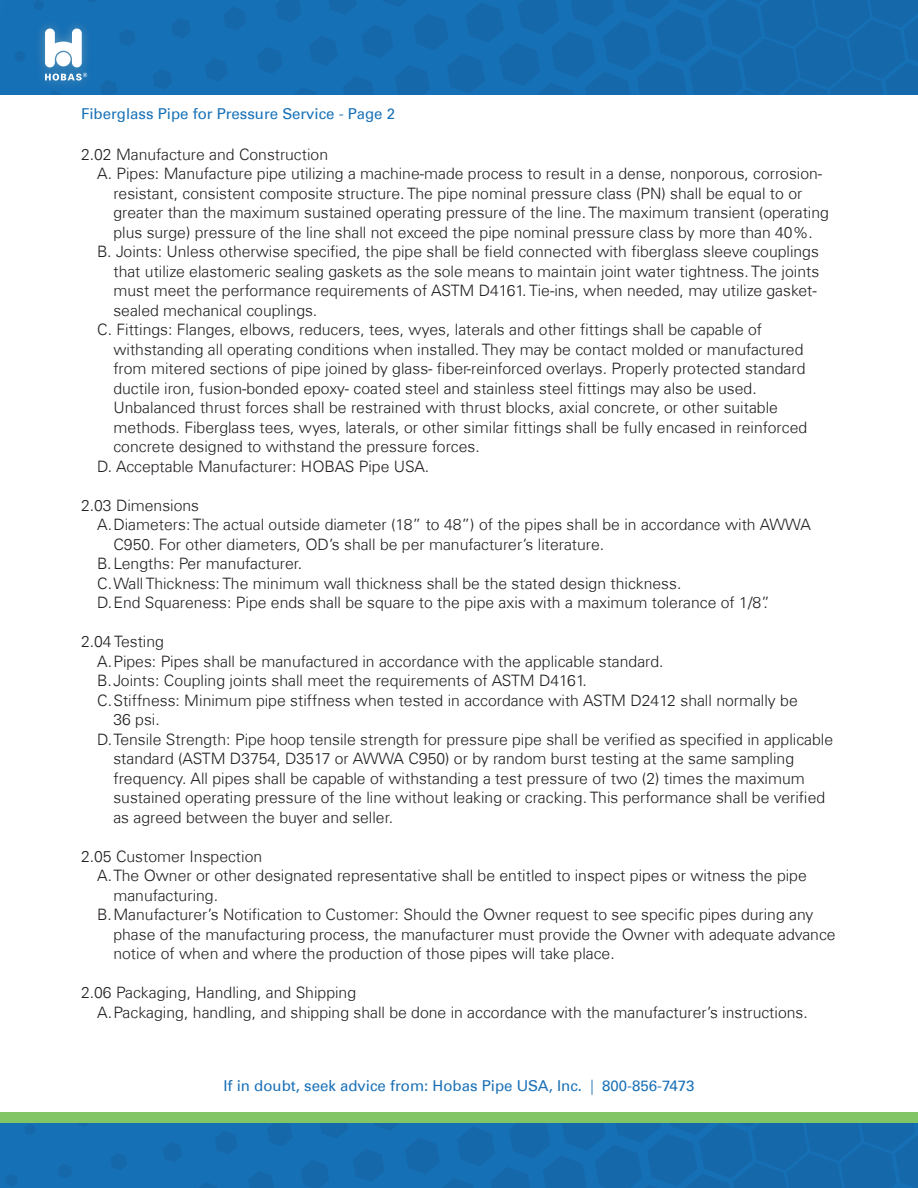
<style>
.page{position:relative;width:918px;height:1188px;background:#fff}
.page>*{position:absolute;margin:0;border:0;box-sizing:border-box;transform-origin:0 0}
.t1{font:300 15.75px/19.5px "Univers Com 45";color:#221e1f}
.t2{font:15px "Univers Com 55 Roman";color:#1a70b6}
.t3{font:15px "Univers Com 55 Roman";color:#1771b7}
.s1{font-family:"Univers Com 45";font-weight:300}
</style>
<div class="page">
<div style="left:0;top:0;width:257px;height:94px;background:#1670b5"></div>
<svg style="left:223px;top:7px;width:23px;height:24px"></svg>
<svg style="left:205px;top:58px;width:23px;height:24px"></svg>
<svg style="left:171px;top:18px;width:20px;height:20px"></svg>
<svg style="left:153px;top:69px;width:19px;height:21px"></svg>
<svg style="left:119px;top:29px;width:17px;height:17px"></svg>
<svg style="left:100px;top:80px;width:17px;height:15px"></svg>
<svg style="left:86px;top:0;width:13px;height:3px"></svg>
<svg style="left:49px;top:91px;width:12px;height:3px"></svg>
<svg style="left:257px;top:0;width:661px;height:95px;background:#156bae"></svg>
<svg style="left:33px;top:0;width:11px;height:11px"></svg>
<svg style="left:14px;top:51px;width:12px;height:11px"></svg>
<div style="left:34px;top:18px;width:63px;height:73px;background:#9eb9bc;opacity:.5"></div>
<svg style="left:45px;top:28px;width:37px;height:39px"></svg>
<svg style="left:45px;top:73px;width:42px;height:8px"></svg>
<div style="left:0;top:1123px;width:301px;height:65px;background:#1670b5"></div>
<svg style="left:267px;top:1123px;width:26px;height:24px"></svg>
<svg style="left:248px;top:1171px;width:26px;height:17px"></svg>
<svg style="left:215px;top:1131px;width:22px;height:23px"></svg>
<svg style="left:196px;top:1182px;width:22px;height:6px"></svg>
<svg style="left:163px;top:1142px;width:19px;height:20px"></svg>
<svg style="left:110px;top:1153px;width:17px;height:17px"></svg>
<svg style="left:78px;top:1123px;width:13px;height:4px"></svg>
<svg style="left:58px;top:1164px;width:14px;height:15px"></svg>
<svg style="left:301px;top:1123px;width:617px;height:65px;background:#156bad"></svg>
<svg style="left:24px;top:1123px;width:12px;height:12px"></svg>
<svg style="left:5px;top:1174px;width:13px;height:13px"></svg>
<div style="left:0;top:1112px;width:918px;height:11px;background:#81c566"></div>
<p class="t3" style="left:81px;top:105px;width:316px">Fiberglass Pipe for Pressure Service - Page 2</p>
<p class="t1" style="left:81px;top:145px;width:249px">2.02 Manufacture and Construction</p>
<p class="t1" style="left:97px;top:164px;width:727px">A. Pipes: Manufacture pipe utilizing a machine-made process to result in a dense, nonporous, corrosion-</p>
<p class="t1" style="left:113px;top:184px;width:690px">resistant, consistent composite structure. The pipe nominal pressure class (PN) shall be equal to or</p>
<p class="t1" style="left:113px;top:203px;width:717px">greater than the maximum sustained operating pressure of the line. The maximum transient (operating</p>
<p class="t1" style="left:113px;top:223px;width:701px">plus surge) pressure of the line shall not exceed the pipe nominal pressure class by more than 40%.</p>
<p class="t1" style="left:97px;top:242px;width:723px">B. Joints: Unless otherwise specified, the pipe shall be field connected with fiberglass sleeve couplings</p>
<p class="t1" style="left:113px;top:262px;width:707px">that utilize elastomeric sealing gaskets as the sole means to maintain joint water tightness. The joints</p>
<p class="t1" style="left:113px;top:281px;width:705px">must meet the performance requirements of ASTM D4161. Tie-ins, when needed, may utilize gasket-</p>
<p class="t1" style="left:113px;top:301px;width:205px">sealed mechanical couplings.</p>
<p class="t1" style="left:97px;top:320px;width:666px">C. Fittings: Flanges, elbows, reducers, tees, wyes, laterals and other fittings shall be capable of</p>
<p class="t1" style="left:113px;top:340px;width:692px">withstanding all operating conditions when installed. They may be contact molded or manufactured</p>
<p class="t1" style="left:113px;top:359px;width:694px">from mitered sections of pipe joined by glass- fiber-reinforced overlays. Properly protected standard</p>
<p class="t1" style="left:113px;top:379px;width:645px">ductile iron, fusion-bonded epoxy- coated steel and stainless steel fittings may also be used.</p>
<p class="t1" style="left:113px;top:398px;width:666px">Unbalanced thrust forces shall be restrained with thrust blocks, axial concrete, or other suitable</p>
<p class="t1" style="left:113px;top:418px;width:695px">methods. Fiberglass tees, wyes, laterals, or other similar fittings shall be fully encased in reinforced</p>
<p class="t1" style="left:113px;top:437px;width:368px">concrete designed to withstand the pressure forces.</p>
<p class="t1" style="left:97px;top:457px;width:334px">D. Acceptable Manufacturer: HOBAS Pipe USA.</p>
<p class="t1" style="left:81px;top:496px;width:120px">2.03 Dimensions</p>
<p class="t1" style="left:97px;top:515px;width:715px">A.Diameters: The actual outside diameter (18” to 48”) of the pipes shall be in accordance with AWWA</p>
<p class="t1" style="left:113px;top:535px;width:492px">C950. For other diameters, OD’s shall be per manufacturer’s literature.</p>
<p class="t1" style="left:97px;top:554px;width:207px">B.Lengths: Per manufacturer.</p>
<p class="t1" style="left:97px;top:574px;width:586px">C.Wall Thickness: The minimum wall thickness shall be the stated design thickness.</p>
<p class="t1" style="left:97px;top:593px;width:674px">D.End Squareness: Pipe ends shall be square to the pipe axis with a maximum tolerance of 1/8”.</p>
<p class="t1" style="left:81px;top:632px;width:84px">2.04 Testing</p>
<p class="t1" style="left:97px;top:652px;width:568px">A.Pipes: Pipes shall be manufactured in accordance with the applicable standard.</p>
<p class="t1" style="left:97px;top:671px;width:491px">B.Joints: Coupling joints shall meet the requirements of ASTM D4161.</p>
<p class="t1" style="left:97px;top:691px;width:702px">C.Stiffness: Minimum pipe stiffness when tested in accordance with ASTM D2412 shall normally be</p>
<p class="t1" style="left:113px;top:710px;width:48px">36 psi.</p>
<p class="t1" style="left:97px;top:730px;width:737px">D.Tensile Strength: Pipe hoop tensile strength for pressure pipe shall be verified as specified in applicable</p>
<p class="t1" style="left:113px;top:749px;width:682px">standard (ASTM D3754, D3517 or AWWA C950) or by random burst testing at the same sampling</p>
<p class="t1" style="left:113px;top:768px;width:693px">frequency. All pipes shall be capable of withstanding a test pressure of two (2) times the maximum</p>
<p class="t1" style="left:113px;top:788px;width:713px">sustained operating pressure of the line without leaking or cracking. This performance shall be verified</p>
<p class="t1" style="left:113px;top:807px;width:281px">as agreed between the buyer and seller.</p>
<p class="t1" style="left:81px;top:846px;width:183px">2.05 Customer Inspection</p>
<p class="t1" style="left:97px;top:866px;width:711px">A.The Owner or other designated representative shall be entitled to inspect pipes or witness the pipe</p>
<p class="t1" style="left:113px;top:885px;width:106px">manufacturing.</p>
<p class="t1" style="left:97px;top:905px;width:718px">B.Manufacturer’s Notification to Customer: Should the Owner request to see specific pipes during any</p>
<p class="t1" style="left:113px;top:924px;width:724px">phase of the manufacturing process, the manufacturer must provide the Owner with adequate advance</p>
<p class="t1" style="left:113px;top:944px;width:503px">notice of when and where the production of those pipes will take place.</p>
<p class="t1" style="left:97px;top:983px;width:712px;text-indent:-16px">2.06 Packaging, Handling, and Shipping<br>A.Packaging, handling, and shipping shall be done in accordance with the manufacturer’s instructions.</p>
<p class="t2" style="left:223px;top:1077px;width:473px">If in doubt, seek advice from: Hobas Pipe USA, Inc. <span class="s1">|</span> 800-856-7473</p>
</div>
